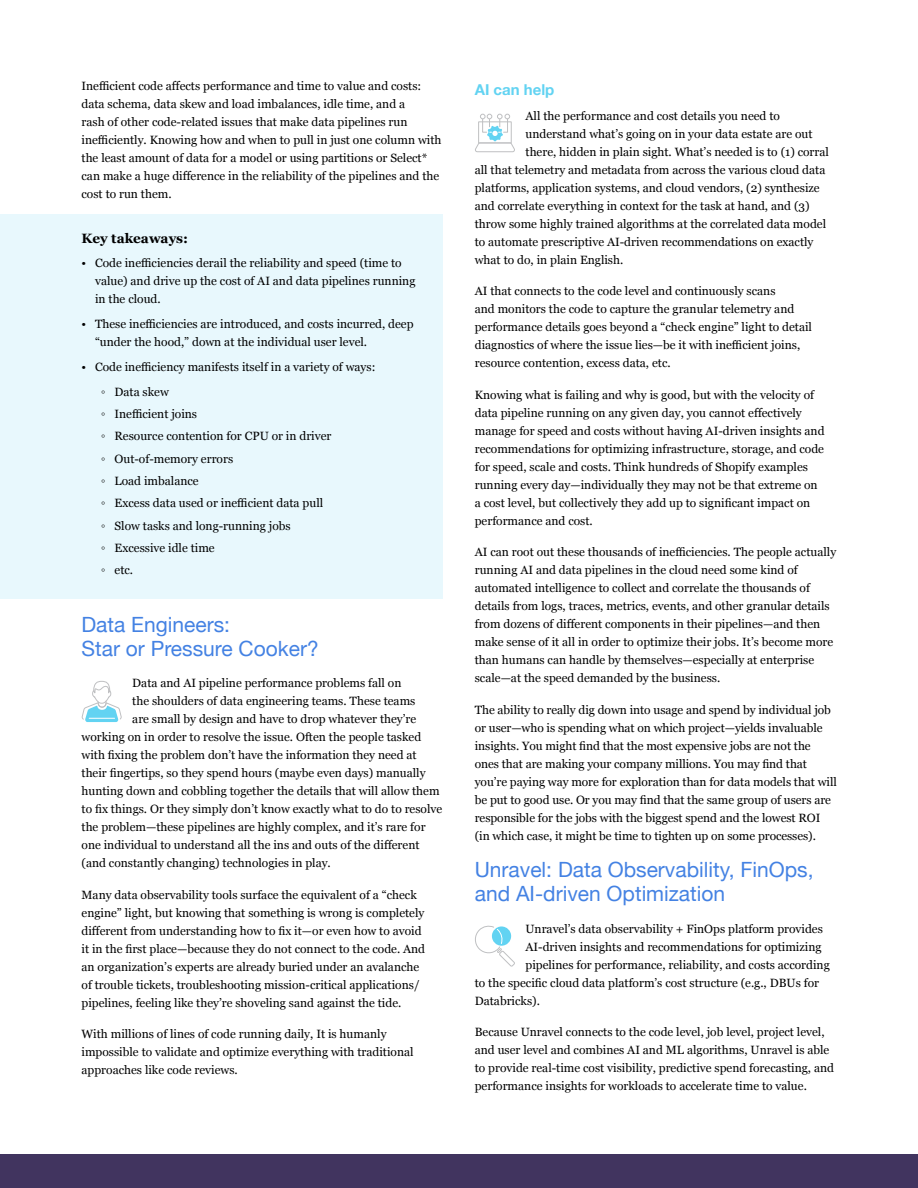
<style>
.page{position:relative;width:918px;height:1188px;background:#fff}
.page>*{position:absolute;margin:0;border:0;box-sizing:border-box;transform-origin:0 0}
.t1{font:21px/24px "Helvetica Neue";color:#4482e3}
.t2{font:700 15px "Helvetica Neue";color:#62d3f2}
.t3{font:700 13.5px "Georgia";color:#000}
.t4{font:12px/18px "Georgia";color:#000}
</style>
<div class="page">
<div style="left:0;top:214px;width:442px;height:384px;background:#e8f8fd"></div>
<div style="left:0;top:1155px;width:918px;height:33px;background:#41345f"></div>
<svg style="left:82px;top:681px;width:40px;height:41px"></svg>
<svg style="left:475px;top:114px;width:40px;height:39px"></svg>
<svg style="left:475px;top:925px;width:40px;height:42px"></svg>
<p class="t4" style="left:82px;top:76px;width:361px">Inefficient code affects performance and time to value and costs: data schema, data skew and load imbalances, idle time, and a<br>rash of other code-related issues that make data pipelines run inefficiently. Knowing how and when to pull in just one column with the least amount of data for a model or using partitions or Select* can make a huge difference in the reliability of the pipelines and the cost to run them.</p>
<p class="t3" style="left:82px;top:228px;width:108px">Key takeaways:</p>
<p class="t4" style="left:95px;top:254px;width:322px;text-indent:-14px">• Code inefficiencies derail the reliability and speed (time to value) and drive up the cost of AI and data pipelines running in the cloud.</p>
<p class="t4" style="left:95px;top:315px;width:320px;text-indent:-14px">• These inefficiencies are introduced, and costs incurred, deep “under the hood,” down at the individual user level.</p>
<p class="t4" style="left:101px;top:354px;width:276px;line-height:24.8px;text-indent:-20px">• Code inefficiency manifests itself in a variety of ways: ◦ Data skew</p>
<p class="t4" style="left:101px;top:402px;width:232px;line-height:22.4px">◦ Inefficient joins<br>◦ Resource contention for CPU or in driver ◦ Out-of-memory errors<br>◦ Load imbalance<br>◦ Excess data used or inefficient data pull<br>◦ Slow tasks and long-running jobs<br>◦ Excessive idle time<br>◦ etc.</p>
<h1 class="t1" style="left:82px;top:614px;width:239px">Data Engineers:<br>Star or Pressure Cooker?</h1>
<p class="t4" style="left:132px;top:674px;width:271px">Data and AI pipeline performance problems fall on</p>
<p class="t4" style="left:132px;top:692px;width:285px">the shoulders of data engineering teams. These teams</p>
<p class="t4" style="left:132px;top:710px;width:285px">are small by design and have to drop whatever they’re</p>
<p class="t4" style="left:82px;top:728px;width:341px">working on in order to resolve the issue. Often the people tasked</p>
<p class="t4" style="left:82px;top:746px;width:337px">with fixing the problem don’t have the information they need at</p>
<p class="t4" style="left:82px;top:764px;width:346px">their fingertips, so they spend hours (maybe even days) manually</p>
<p class="t4" style="left:82px;top:782px;width:360px">hunting down and cobbling together the details that will allow them</p>
<p class="t4" style="left:82px;top:800px;width:362px">to fix things. Or they simply don’t know exactly what to do to resolve</p>
<p class="t4" style="left:82px;top:818px;width:346px">the problem—these pipelines are highly complex, and it’s rare for</p>
<p class="t4" style="left:82px;top:836px;width:340px">one individual to understand all the ins and outs of the different</p>
<p class="t4" style="left:82px;top:854px;width:251px">(and constantly changing) technologies in play.</p>
<p class="t4" style="left:82px;top:885px;width:345px">Many data observability tools surface the equivalent of a “check engine” light, but knowing that something is wrong is completely different from understanding how to fix it—or even how to avoid it in the first place—because they do not connect to the code. And an organization’s experts are already buried under an avalanche of trouble tickets, troubleshooting mission-critical applications/ pipelines, feeling like they’re shoveling sand against the tide.</p>
<p class="t4" style="left:82px;top:1025px;width:334px">With millions of lines of code running daily, It is humanly impossible to validate and optimize everything with traditional approaches like code reviews.</p>
<p class="t2" style="left:475px;top:78px;width:81px">AI can help</p>
<p class="t4" style="left:526px;top:106px;width:256px">All the performance and cost details you need to</p>
<p class="t4" style="left:526px;top:124px;width:289px">understand what’s going on in your data estate are out</p>
<p class="t4" style="left:526px;top:142px;width:305px">there, hidden in plain sight. What’s needed is to (1) corral</p>
<p class="t4" style="left:475px;top:160px;width:352px">all that telemetry and metadata from across the various cloud data</p>
<p class="t4" style="left:475px;top:178px;width:346px">platforms, application systems, and cloud vendors, (2) synthesize</p>
<p class="t4" style="left:475px;top:196px;width:336px">and correlate everything in context for the task at hand, and (3)</p>
<p class="t4" style="left:475px;top:214px;width:353px">throw some highly trained algorithms at the correlated data model</p>
<p class="t4" style="left:475px;top:232px;width:340px">to automate prescriptive AI-driven recommendations on exactly</p>
<p class="t4" style="left:475px;top:250px;width:150px">what to do, in plain English.</p>
<p class="t4" style="left:475px;top:282px;width:339px">AI that connects to the code level and continuously scans<br>and monitors the code to capture the granular telemetry and performance details goes beyond a “check engine” light to detail diagnostics of where the issue lies—be it with inefficient joins, resource contention, excess data, etc.</p>
<p class="t4" style="left:475px;top:385px;width:351px">Knowing what is failing and why is good, but with the velocity of data pipeline running on any given day, you cannot effectively manage for speed and costs without having AI-driven insights and recommendations for optimizing infrastructure, storage, and code for speed, scale and costs. Think hundreds of Shopify examples running every day—individually they may not be that extreme on a cost level, but collectively they add up to significant impact on performance and cost.</p>
<p class="t4" style="left:475px;top:543px;width:363px">AI can root out these thousands of inefficiencies. The people actually running AI and data pipelines in the cloud need some kind of automated intelligence to collect and correlate the thousands of details from logs, traces, metrics, events, and other granular details from dozens of different components in their pipelines—and then make sense of it all in order to optimize their jobs. It’s become more than humans can handle by themselves—especially at enterprise scale—at the speed demanded by the business.</p>
<p class="t4" style="left:475px;top:700px;width:364px">The ability to really dig down into usage and spend by individual job or user—who is spending what on which project—yields invaluable insights. You might find that the most expensive jobs are not the ones that are making your company millions. You may find that you’re paying way more for exploration than for data models that will be put to good use. Or you may find that the same group of users are responsible for the jobs with the biggest spend and the lowest ROI (in which case, it might be time to tighten up on some processes).</p>
<h1 class="t1" style="left:475px;top:859px;width:340px">Unravel: Data Observability, FinOps, and AI-driven Optimization</h1>
<p class="t4" style="left:526px;top:919px;width:299px">Unravel’s data observability + FinOps platform provides</p>
<p class="t4" style="left:526px;top:937px;width:298px">AI-driven insights and recommendations for optimizing</p>
<p class="t4" style="left:526px;top:955px;width:306px">pipelines for performance, reliability, and costs according</p>
<p class="t4" style="left:475px;top:973px;width:346px">to the specific cloud data platform’s cost structure (e.g., DBUs for</p>
<p class="t4" style="left:475px;top:991px;width:67px">Databricks).</p>
<p class="t4" style="left:475px;top:1023px;width:361px">Because Unravel connects to the code level, job level, project level, and user level and combines AI and ML algorithms, Unravel is able to provide real-time cost visibility, predictive spend forecasting, and performance insights for workloads to accelerate time to value.</p>
</div>
